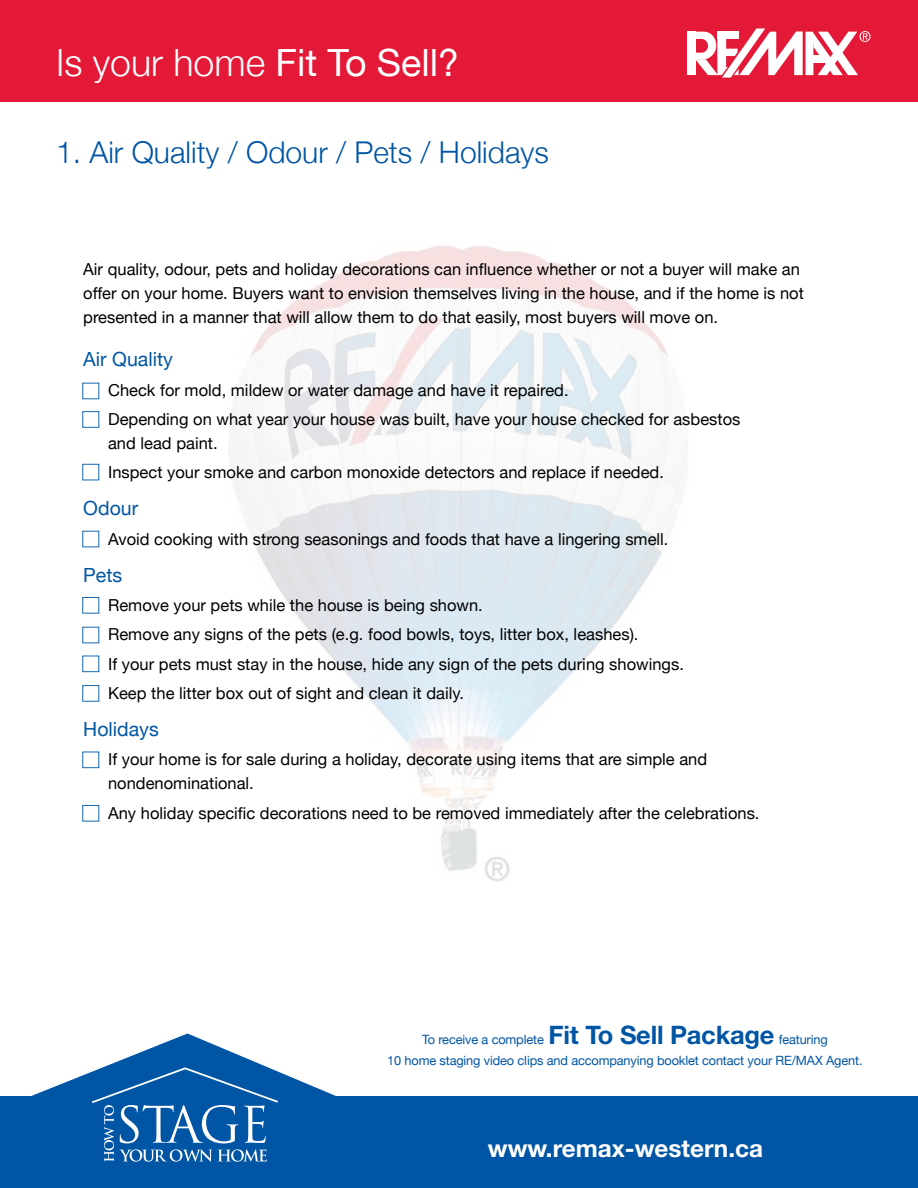
<style>
.page{position:relative;width:918px;height:1188px;background:#fff}
.page>*{position:absolute;margin:0;border:0;box-sizing:border-box;transform-origin:0 0}
.t1{font:300 37.5px "Helvetica Neue";color:#fff}
.t2{font:33px "Adobe Garamond Pro";color:#fff}
.t3{font:300 30px "Helvetica Neue";color:#0055a4}
.t4{font:700 24.3px "Helvetica Neue";color:#fff}
.t5{font:19.5px "Helvetica Neue";color:#0055a4}
.t6{font:16.5px/29.4px "Helvetica Neue";color:#000}
.t7{font:12.75px/21px "Helvetica Neue";letter-spacing:-.01em;color:#0055a4;text-align:center}
.s1{font-weight:400}
.s2{font-weight:700;font-size:25.5px}
</style>
<div class="page">
<div style="left:0;top:0;width:918px;height:102px;background:#e31937"></div>
<div style="left:687px;top:32px;width:9px;height:43px;background:#fff"></div>
<svg style="left:690px;top:28px;width:181px;height:50px"></svg>
<div style="left:0;top:1096px;width:918px;height:92px;background:#0055a4"></div>
<svg style="left:31px;top:1034px;width:305px;height:128px"></svg>
<img style="left:229px;top:246px;width:451px;height:636px">
<div style="left:82px;top:383px;width:17px;height:16px;border:1px solid #1768af"></div>
<div style="left:82px;top:411px;width:17px;height:17px;border:1px solid #1768af"></div>
<div style="left:82px;top:531px;width:17px;height:16px;border:1px solid #1768af"></div>
<div style="left:82px;top:627px;width:17px;height:16px;border:1px solid #1768af"></div>
<div style="left:82px;top:805px;width:17px;height:17px;border:1px solid #1768af"></div>
<div style="left:82px;top:464px;width:17px;height:16px;border:1px solid #1768af"></div>
<div style="left:82px;top:597px;width:17px;height:17px;border:1px solid #1768af"></div>
<div style="left:82px;top:752px;width:17px;height:16px;border:1px solid #1768af"></div>
<div style="left:82px;top:656px;width:17px;height:16px;border:1px solid #1768af"></div>
<div style="left:82px;top:685px;width:17px;height:17px;border:1px solid #1768af"></div>
<h2 class="t2" style="left:36px;top:35px;width:441px">IS YOUR HOME FIT TO SELL?</h2>
<h1 class="t1" style="left:56px;top:40px;width:404px">Is your home <span class="s1">Fit To Sell?</span></h1>
<h3 class="t3" style="left:56px;top:134px;width:494px">1. Air Quality / Odour / Pets / Holidays</h3>
<p class="t6" style="left:83px;top:257px;width:722px;line-height:24px">Air quality, odour, pets and holiday decorations can influence whether or not a buyer will make an offer on your home. Buyers want to envision themselves living in the house, and if the home is not presented in a manner that will allow them to do that easily, most buyers will move on.</p>
<p class="t5" style="left:83px;top:348px;width:91px">Air Quality</p>
<p class="t6" style="left:108px;top:375px;width:634px">Check for mold, mildew or water damage and have it repaired.<br>Depending on what year your house was built, have your house checked for asbestos</p>
<p class="t6" style="left:108px;top:428px;width:557px">and lead paint.<br>Inspect your smoke and carbon monoxide detectors and replace if needed.</p>
<p class="t5" style="left:83px;top:497px;width:56px">Odour</p>
<p class="t6" style="left:108px;top:524px;width:562px">Avoid cooking with strong seasonings and foods that have a lingering smell.</p>
<p class="t5" style="left:83px;top:563px;width:41px">Pets</p>
<p class="t6" style="left:108px;top:590px;width:577px">Remove your pets while the house is being shown.<br>Remove any signs of the pets (e.g. food bowls, toys, litter box, leashes).<br>If your pets must stay in the house, hide any sign of the pets during showings.<br>Keep the litter box out of sight and clean it daily.</p>
<p class="t5" style="left:83px;top:717px;width:77px">Holidays</p>
<p class="t6" style="left:108px;top:747px;width:601px;line-height:24px">If your home is for sale during a holiday, decorate using items that are simple and nondenominational.</p>
<p class="t6" style="left:108px;top:798px;width:653px">Any holiday specific decorations need to be removed immediately after the celebrations.</p>
<p class="t7" style="left:387px;top:1029px;width:477px">To receive a complete <span class="s2">Fit To Sell Package</span> featuring<br>10 home staging video clips and accompanying booklet contact your RE/MAX Agent.</p>
<h3 class="t4" style="left:488px;top:1134px;width:277px">www.remax-western.ca</h3>
</div>
